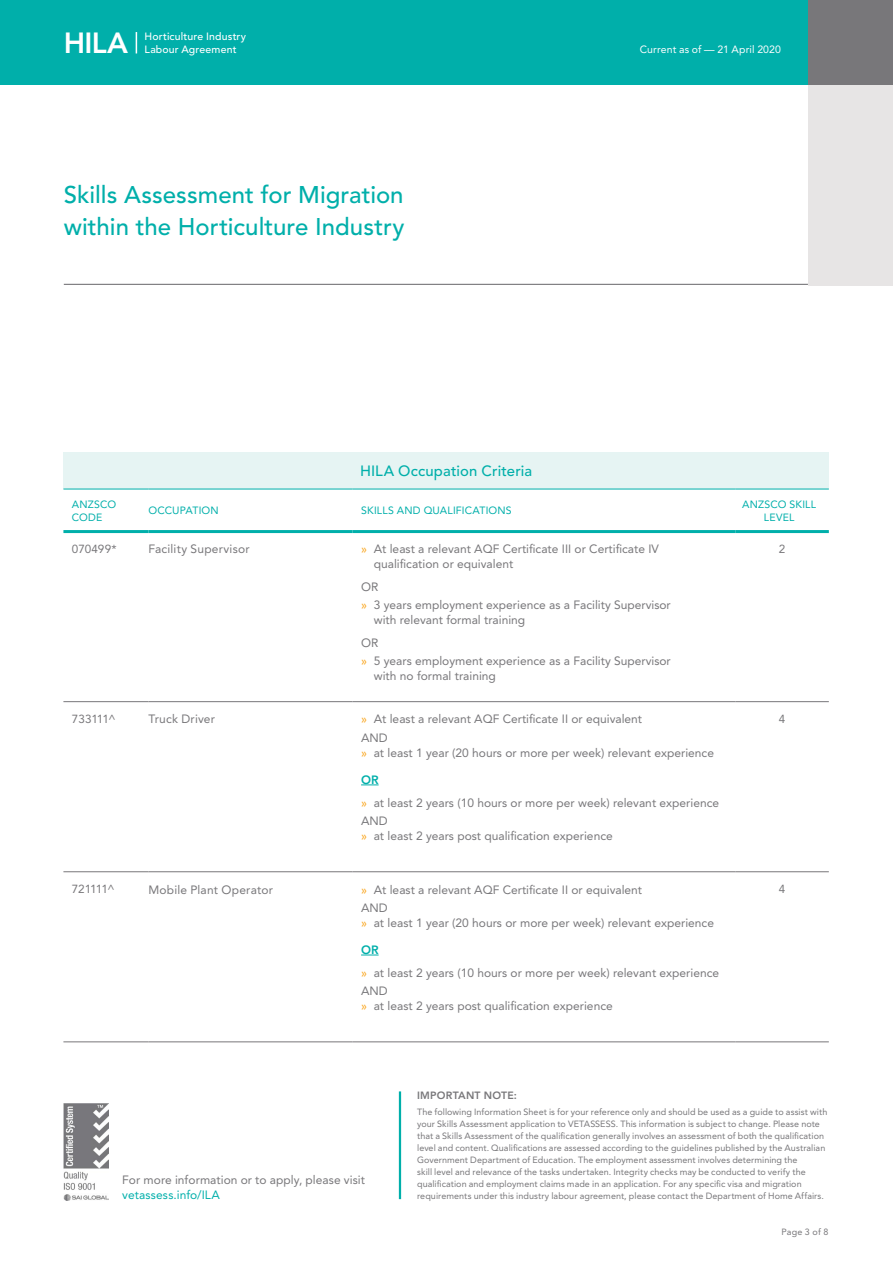
<style>
.page{position:relative;width:893px;height:1263px;background:#fff}
.page>*{position:absolute;margin:0;border:0;box-sizing:border-box;transform-origin:0 0}
.t1{font:800 28.95px "Avenir LT Std";color:#fff}
.t2{font:500 24px/31.5px "Avenir LT Std";color:#00afaa}
.t3{font:500 14.85px "Avenir LT Std";letter-spacing:.005em;color:#00afaa}
.t4{font:12px/14.4px "Avenir LT Std";color:#78777a}
.t5{font:12px "Avenir LT Std";letter-spacing:.01em;color:#00afaa}
.t6{font:12px "Avenir LT Std";letter-spacing:.02em;color:#78777a}
.t7{font:11.7px "Avenir LT Std";letter-spacing:-.015em;color:#78777a}
.t8{font:10.5px/12.6px "Avenir LT Std";letter-spacing:.02em;color:#00afaa}
.t9{font:500 10.5px "Avenir LT Std";letter-spacing:.02em;color:#fff}
.t10{font:10.5px "Avenir LT Std";letter-spacing:.005em;color:#fff}
.t11{font:800 10.5px "Avenir LT Std";letter-spacing:.02em;color:#78777a}
.t12{font:9px/12px "Avenir LT Std";letter-spacing:.005em;color:#78777a}
.s1{color:#faa41a}
.s2{font-weight:800;color:#00afaa}
</style>
<div class="page">
<div style="left:808px;top:85px;width:85px;height:200px;background:#e7e5e5"></div>
<div style="left:808px;top:0;width:85px;height:85px;background:#78777a"></div>
<div style="left:0;top:0;width:808px;height:85px;background:#00afaa"></div>
<hr style="left:64px;top:284px;width:744px;height:1px;background:#78777a">
<img style="left:63px;top:1104px;width:46px;height:96px">
<svg style="left:136px;top:32px;width:1px;height:21px"></svg>
<hr style="left:399px;top:1091px;width:2px;height:108px;background:#00afaa">
<div style="left:63px;top:452px;width:766px;height:37px;background:#e6f4f3"></div>
<hr style="left:63px;top:701px;width:85px;height:1px;background:#78777a">
<hr style="left:148px;top:701px;width:205px;height:1px;background:#78777a">
<hr style="left:353px;top:701px;width:382px;height:1px;background:#78777a">
<hr style="left:735px;top:701px;width:94px;height:1px;background:#78777a">
<hr style="left:63px;top:871px;width:85px;height:1px;background:#78777a">
<hr style="left:148px;top:871px;width:205px;height:1px;background:#78777a">
<hr style="left:63px;top:1041px;width:85px;height:1px;background:#78777a">
<hr style="left:148px;top:1041px;width:205px;height:1px;background:#78777a">
<hr style="left:353px;top:871px;width:382px;height:1px;background:#78777a">
<hr style="left:353px;top:1041px;width:382px;height:1px;background:#78777a">
<hr style="left:735px;top:871px;width:94px;height:1px;background:#78777a">
<hr style="left:735px;top:1041px;width:94px;height:1px;background:#78777a">
<hr style="left:63px;top:489px;width:85px;height:1px;background:#00afaa">
<hr style="left:148px;top:489px;width:205px;height:1px;background:#00afaa">
<hr style="left:353px;top:489px;width:382px;height:1px;background:#00afaa">
<hr style="left:735px;top:489px;width:94px;height:1px;background:#00afaa">
<hr style="left:63px;top:530px;width:85px;height:3px;background:#00afaa">
<hr style="left:148px;top:530px;width:205px;height:3px;background:#00afaa">
<hr style="left:353px;top:530px;width:382px;height:3px;background:#00afaa">
<hr style="left:735px;top:530px;width:94px;height:3px;background:#00afaa">
<svg style="left:361px;top:785px;width:18px;height:1px"></svg>
<svg style="left:361px;top:955px;width:18px;height:1px"></svg>
<h1 class="t1" style="left:64px;top:26px;width:66px">HILA</h1>
<p class="t9" style="left:145px;top:30px;width:103px">Horticulture Industry</p>
<p class="t9" style="left:145px;top:44px;width:94px">Labour Agreement</p>
<p class="t10" style="left:640px;top:44px;width:143px">Current as of — 21 April 2020</p>
<h2 class="t2" style="left:64px;top:180px;width:342px">Skills Assessment for Migration within the Horticulture Industry</h2>
<p class="t3" style="left:360px;top:462px;width:174px">HILA Occupation Criteria</p>
<p class="t8" style="left:72px;top:498px;width:46px">ANZSCO<br>CODE</p>
<p class="t8" style="left:148px;top:504px;width:72px">OCCUPATION</p>
<p class="t8" style="left:361px;top:504px;width:152px">SKILLS AND QUALIFICATIONS</p>
<p class="t8" style="left:742px;top:498px;width:75px;text-align:center">ANZSCO SKILL<br>LEVEL</p>
<p class="t7" style="left:72px;top:542px;width:46px">070499*</p>
<p class="t4" style="left:148px;top:542px;width:103px">Facility Supervisor</p>
<p class="t4" style="left:374px;top:542px;width:286px;text-indent:-13px"><span class="s1">»</span> At least a relevant AQF Certificate III or Certificate IV qualification or equivalent</p>
<p class="t4" style="left:361px;top:577px;width:311px;line-height:18.6px">OR<br><span class="s1">»</span> 3 years employment experience as a Facility Supervisor</p>
<p class="t4" style="left:361px;top:608px;width:166px;line-height:23px;text-indent:13px">with relevant formal training<br>OR</p>
<p class="t4" style="left:374px;top:654px;width:298px;text-indent:-13px"><span class="s1">»</span> 5 years employment experience as a Facility Supervisor with no formal training</p>
<p class="t7" style="left:779px;top:542px;width:8px">2</p>
<p class="t7" style="left:72px;top:712px;width:46px">733111^</p>
<p class="t6" style="left:148px;top:712px;width:68px">Truck Driver</p>
<p class="t4" style="left:361px;top:710px;width:283px;line-height:18.6px"><span class="s1">»</span> At least a relevant AQF Certificate II or equivalent<br>AND</p>
<p class="t4" style="left:361px;top:745px;width:354px"><span class="s1">»</span> at least 1 year (20 hours or more per week) relevant experience</p>
<p class="t4" style="left:361px;top:768px;width:360px;line-height:23px"><span class="s2">OR<br></span><span class="s1">»</span> at least 2 years (10 hours or more per week) relevant experience</p>
<p class="t4" style="left:361px;top:814px;width:253px">AND<br><span class="s1">»</span> at least 2 years post qualification experience</p>
<p class="t7" style="left:72px;top:882px;width:45px">721111^</p>
<p class="t4" style="left:148px;top:882px;width:126px">Mobile Plant Operator</p>
<p class="t4" style="left:361px;top:880px;width:283px;line-height:18.6px"><span class="s1">»</span> At least a relevant AQF Certificate II or equivalent<br>AND</p>
<p class="t4" style="left:361px;top:915px;width:354px"><span class="s1">»</span> at least 1 year (20 hours or more per week) relevant experience</p>
<p class="t4" style="left:361px;top:938px;width:360px;line-height:23px"><span class="s2">OR<br></span><span class="s1">»</span> at least 2 years (10 hours or more per week) relevant experience</p>
<p class="t4" style="left:361px;top:984px;width:253px">AND<br><span class="s1">»</span> at least 2 years post qualification experience</p>
<p class="t7" style="left:779px;top:712px;width:8px">4</p>
<p class="t7" style="left:779px;top:882px;width:8px">4</p>
<p class="t4" style="left:122px;top:1173px;width:244px">For more information or to apply, please visit</p>
<p class="t5" style="left:122px;top:1188px;width:99px">vetassess.info/ILA</p>
<p class="t11" style="left:417px;top:1089px;width:101px">IMPORTANT NOTE:</p>
<p class="t12" style="left:417px;top:1106px;width:412px">The following Information Sheet is for your reference only and should be used as a guide to assist with your Skills Assessment application to VETASSESS. This information is subject to change. Please note that a Skills Assessment of the qualification generally involves an assessment of both the qualification level and content. Qualifications are assessed according to the guidelines published by the Australian Government Department of Education. The employment assessment involves determining the<br>skill level and relevance of the tasks undertaken. Integrity checks may be conducted to verify the qualification and employment claims made in an application. For any specific visa and migration requirements under this industry labour agreement, please contact the Department of Home Affairs.</p>
<p class="t12" style="left:781px;top:1226px;width:48px">Page 3 of 8</p>
</div>
